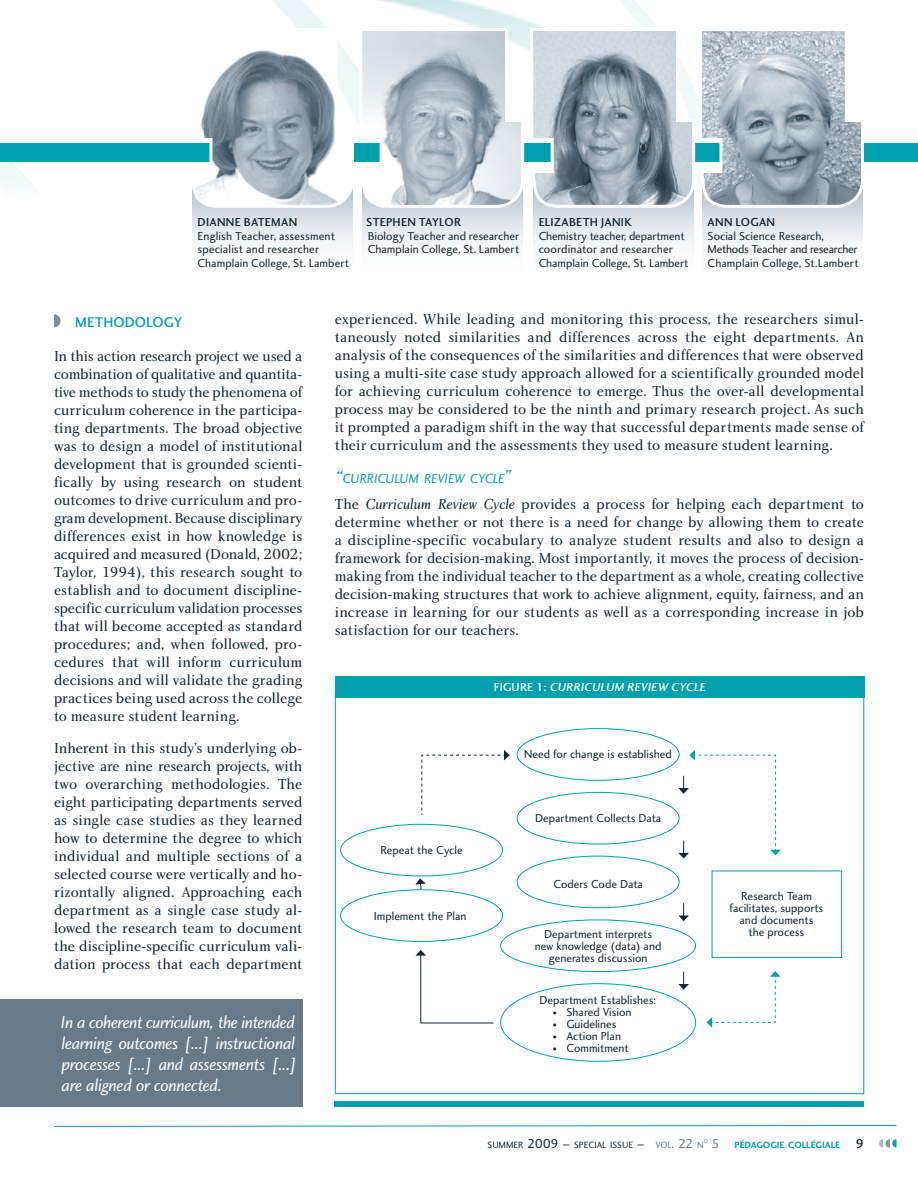
<style>
.page{position:relative;width:918px;height:1188px;background:#fff}
.page>*{position:absolute;margin:0;border:0;box-sizing:border-box;transform-origin:0 0}
.t1{font:18px/21px "Charlotte Sans Book Italic Plain";letter-spacing:-.02em;color:#f9fafb;text-align:justify}
.t2{font:15px/18px "Charlotte Book Plain";color:#142733;text-align:justify}
.t3{font:14.7px "Charlotte Sans Medium Plain";color:#00a0af}
.t4{font:13.65px "Charlotte Sans Book Italic Plain";letter-spacing:-.01em;color:#00a0af}
.t5{font:12px/13.5px "Charlotte Sans Book Plain";color:#142733}
.t6{font:12px "Charlotte Sans Medium Plain";letter-spacing:.02em;color:#142733}
.t7{font:italic 12px "Charlotte Sans Medium Plain";color:#fff}
.t8{font:9.45px "Charlotte Sans Book Plain";color:#142733}
.t9{font:9.45px "Charlotte Sans Bold Plain";color:#00a0af}
.t10{font:5.55px "Charlotte Sans Book Plain";color:#687a88}
.s1{font-size:19.5px}
.s2{font-family:"Charlotte Book Italic Plain"}
.s3{font-style:normal}
.s4{font-size:9px}
.s5{font-size:13.5px}
.s6{color:#687a88}
.s7{font-size:13.5px;color:#687a88}
.s8{font-family:"Charlotte Sans Book Plain";font-size:13.5px;color:#687a88}
.s9{font-family:"Charlotte Sans Medium Plain";font-size:13.5px;color:#142733}
</style>
<div class="page">
<div style="left:712px;top:871px;width:130px;height:87px;border:1px solid #00a0af"></div>
<svg style="left:421px;top:750px;width:89px;height:65px"></svg>
<div style="left:517px;top:728px;width:163px;height:53px;border:1px solid #00a0af;border-radius:50%"></div>
<div style="left:517px;top:792px;width:163px;height:52px;border:1px solid #00a0af;border-radius:50%"></div>
<div style="left:500px;top:920px;width:196px;height:52px;border:1px solid #00a0af;border-radius:50%"></div>
<div style="left:517px;top:856px;width:163px;height:52px;border:1px solid #00a0af;border-radius:50%"></div>
<div style="left:340px;top:824px;width:163px;height:52px;border:1px solid #00a0af;border-radius:50%"></div>
<svg style="left:415px;top:878px;width:11px;height:11px"></svg>
<div style="left:340px;top:889px;width:163px;height:53px;border:1px solid #00a0af;border-radius:50%"></div>
<svg style="left:678px;top:750px;width:103px;height:109px"></svg>
<svg style="left:678px;top:903px;width:11px;height:18px"></svg>
<svg style="left:415px;top:950px;width:79px;height:73px"></svg>
<svg style="left:678px;top:972px;width:11px;height:18px"></svg>
<svg style="left:706px;top:971px;width:75px;height:57px"></svg>
<div style="left:335px;top:1102px;width:529px;height:5px;background:#00a0af"></div>
<div style="left:335px;top:676px;width:529px;height:22px;background:#00a0af"></div>
<svg style="left:879px;top:1139px;width:17px;height:9px"></svg>
<img style="left:0;top:0;width:918px;height:185px">
<svg style="left:54px;top:1125px;width:843px;height:2px;background:#7fced6"></svg>
<div style="left:0;top:144px;width:918px;height:18px;background:#00a0af"></div>
<svg style="left:702px;top:209px;width:161px;height:38px"></svg>
<svg style="left:192px;top:209px;width:161px;height:38px"></svg>
<svg style="left:362px;top:209px;width:161px;height:38px"></svg>
<svg style="left:533px;top:209px;width:161px;height:38px"></svg>
<svg style="left:187px;top:26px;width:679px;height:183px"></svg>
<svg style="left:54px;top:314px;width:7px;height:13px"></svg>
<div style="left:0;top:999px;width:302px;height:108px;background:#687a88"></div>
<p class="t6" style="left:198px;top:217px;width:101px">DIANNE BATEMAN</p>
<p class="t5" style="left:198px;top:230px;width:153px">English Teacher, assessment specialist and researcher<br>Champlain College, St. Lambert</p>
<p class="t6" style="left:366px;top:217px;width:96px">STEPHEN TAYLOR</p>
<p class="t5" style="left:368px;top:230px;width:153px">Biology Teacher and researcher<br>Champlain College, St. Lambert</p>
<p class="t6" style="left:539px;top:217px;width:95px">ELIZABETH JANIK</p>
<p class="t5" style="left:539px;top:230px;width:151px">Chemistry teacher, department coordinator and researcher<br>Champlain College, St. Lambert</p>
<p class="t6" style="left:708px;top:217px;width:69px">ANN LOGAN</p>
<p class="t5" style="left:708px;top:230px;width:153px">Social Science Research,<br>Methods Teacher and researcher<br>Champlain College, St.Lambert</p>
<p class="t3" style="left:75px;top:316px;width:109px">METHODOLOGY</p>
<p class="t2" style="left:54px;top:349px;width:250px">In this action research project we used a combination of qualitative and quantita&shy;tive methods to study the phenomena of curriculum coherence in the participa&shy;ting departments. The broad objective was to design a model of institutional development that is grounded scienti&shy;fically by using research on student outcomes to drive curriculum and pro&shy;gram development. Because disciplinary differences exist in how knowledge is acquired and measured (Donald, 2002; Taylor, 1994), this research sought to establish and to document discipline&shy;specific curriculum validation processes that will become accepted as standard procedures; and, when followed, pro&shy;cedures that will inform curriculum decisions and will validate the grading practices being used across the college to measure student learning.</p>
<p class="t2" style="left:54px;top:740px;width:250px">Inherent in this study’s underlying ob&shy;jective are nine research projects, with two overarching methodologies. The eight participating departments served as single case studies as they learned how to determine the degree to which individual and multiple sections of a selected course were vertically and ho&shy;rizontally aligned. Approaching each department as a single case study al&shy;lowed the research team to document the discipline-specific curriculum vali&shy;dation process that each department</p>
<p class="t1" style="left:61px;top:1013px;width:237px">In a coherent curriculum, the intended learning outcomes [...] instructional processes [...] and assessments [...] are aligned or connected.</p>
<p class="t2" style="left:335px;top:311px;width:531px">experienced. While leading and monitoring this process, the researchers simul&shy;taneously noted similarities and differences across the eight departments. An analysis of the consequences of the similarities and differences that were observed using a multi-site case study approach allowed for a scientifically grounded model for achieving curriculum coherence to emerge. Thus the over-all developmental process may be considered to be the ninth and primary research project. As such it prompted a paradigm shift in the way that successful departments made sense of their curriculum and the assessments they used to measure student learning.</p>
<p class="t4" style="left:336px;top:473px;width:178px"><span class="s1">“</span>CURRICULUM REVIEW CYCLE<span class="s1">”</span></p>
<p class="t2" style="left:335px;top:496px;width:531px">The <span class="s2">Curriculum Review Cycle</span> provides a process for helping each department to determine whether or not there is a need for change by allowing them to create a discipline-specific vocabulary to analyze student results and also to design a framework for decision-making. Most importantly, it moves the process of decision&shy;making from the individual teacher to the department as a whole, creating collective decision-making structures that work to achieve alignment, equity, fairness, and an increase in learning for our students as well as a corresponding increase in job satisfaction for our teachers.</p>
<p class="t7" style="left:494px;top:683px;width:215px"><span class="s3">F I G U R E 1:</span> CURRICULUM REVIEW CYCLE</p>
<p class="t5" style="left:524px;top:749px;width:149px">Need for change is established</p>
<p class="t5" style="left:380px;top:844px;width:84px">Repeat the Cycle</p>
<p class="t5" style="left:374px;top:910px;width:94px">Implement the Plan</p>
<p class="t5" style="left:535px;top:813px;width:128px">Department Collects Data</p>
<p class="t5" style="left:553px;top:878px;width:91px">Coders Code Data</p>
<p class="t5" style="left:535px;top:929px;width:128px;line-height:12px;text-align:center">Department interprets new knowledge (data) and generates discussion</p>
<p class="t5" style="left:539px;top:994px;width:118px">Department Establishes:</p>
<p class="t5" style="left:553px;top:1006px;width:80px"><span class="s4">•</span> Shared Vision</p>
<p class="t5" style="left:553px;top:1018px;width:65px"><span class="s4">•</span> Guidelines</p>
<p class="t5" style="left:553px;top:1030px;width:70px"><span class="s4">•</span> Action Plan</p>
<p class="t5" style="left:553px;top:1042px;width:78px"><span class="s4">•</span> Commitment</p>
<p class="t5" style="left:730px;top:891px;width:95px;line-height:12px;text-align:center">Research Team facilitates, supports and documents<br>the process</p>
<p class="t8" style="left:488px;top:1141px;width:218px">SUMMER <span class="s5">2009 –</span> SPECIAL ISSUE <span class="s5">–</span> <span class="s6">VOL</span><span class="s7">. 22</span> <span class="s6">N</span></p>
<p class="t10" style="left:704px;top:1139px;width:6px">O</p>
<p class="t9" style="left:712px;top:1141px;width:154px"><span class="s8">5</span> PÉDAGOGIE COLLÉGIALE <span class="s9">9</span></p>
</div>
